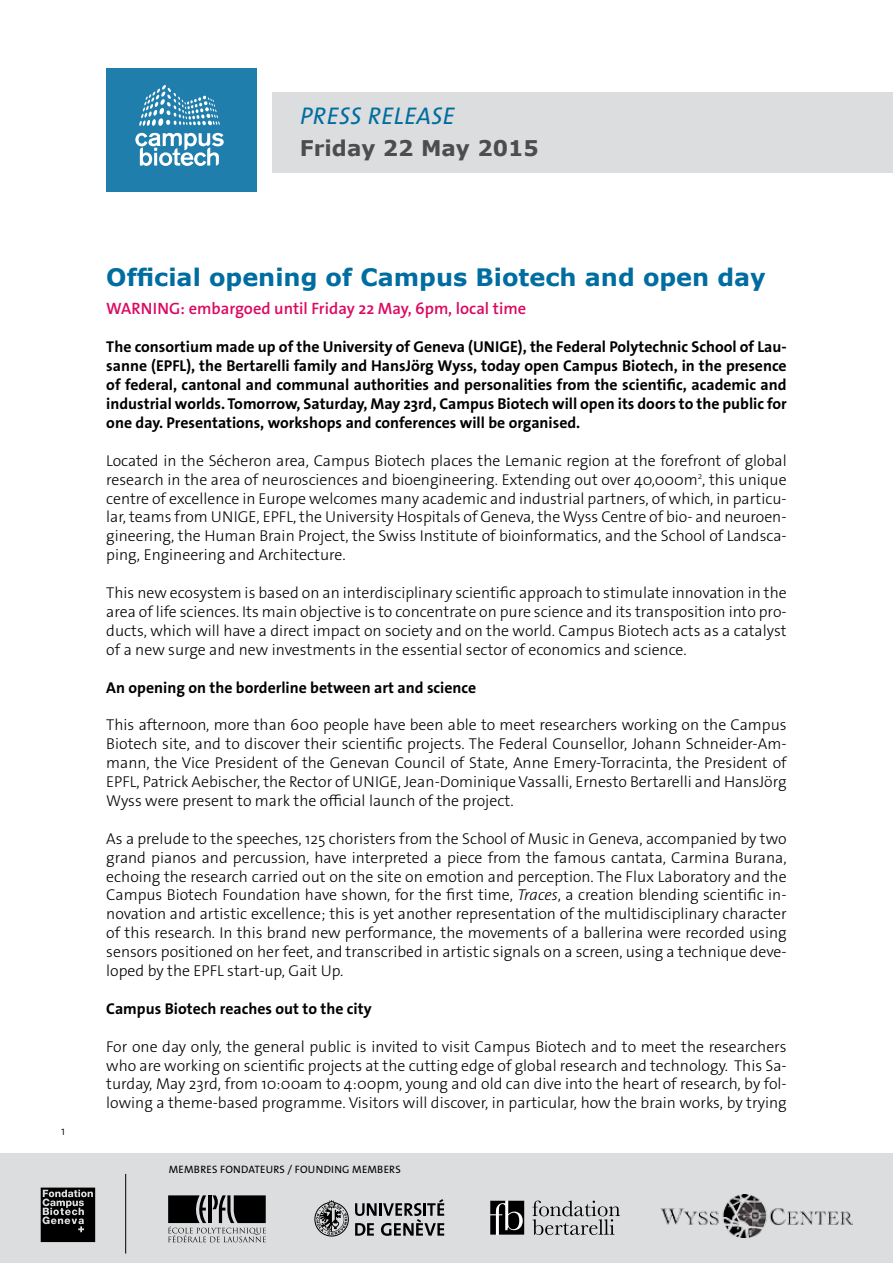
<style>
.page{position:relative;width:893px;height:1263px;background:#fff}
.page>*{position:absolute;margin:0;border:0;box-sizing:border-box;transform-origin:0 0}
.t1{font:italic 24.3px "The Sans Os F";letter-spacing:.02em;color:#006da0}
.t2{font:700 24px "Verdana";color:#006da0}
.t3{font:700 21.6px "Verdana";color:#4d4d4f}
.t4{font:600 16.5px "The Sans Os F";color:#db0962}
.t5{font:300 15.75px/18.9px "The Sans Os F";color:#000;text-align:justify}
.t6{font:700 15.75px/18.9px "The Sans Os F";color:#000;text-align:justify}
.t7{font:300 12px "The Sans Os F";color:#000}
.t8{font:10.8px "The Sans Os F";letter-spacing:.02em;color:#000}
.s1{font-style:italic}
</style>
<div class="page">
<div style="left:0;top:1153px;width:893px;height:110px;background:#dcddde"></div>
<svg style="left:168px;top:1195px;width:98px;height:47px"></svg>
<svg style="left:41px;top:1187px;width:54px;height:55px;background:#303030"></svg>
<svg style="left:532px;top:1200px;width:88px;height:35px"></svg>
<svg style="left:490px;top:1201px;width:34px;height:34px"></svg>
<svg style="left:314px;top:1200px;width:35px;height:36px"></svg>
<svg style="left:355px;top:1199px;width:89px;height:37px"></svg>
<img style="left:661px;top:1194px;width:191px;height:43px">
<hr style="left:125px;top:1174px;width:1px;height:79px;background:#000">
<div style="left:106px;top:68px;width:151px;height:123px;background:#1f7eab"></div>
<div style="left:272px;top:93px;width:621px;height:80px;background:#dcddde"></div>
<svg style="left:139px;top:85px;width:81px;height:41px"></svg>
<svg style="left:135px;top:133px;width:89px;height:33px"></svg>
<h1 class="t1" style="left:300px;top:101px;width:156px">PRESS RELEASE</h1>
<h3 class="t3" style="left:300px;top:133px;width:241px">Friday 22 May 2015</h3>
<p class="t7" style="left:61px;top:1123px;width:6px">1</p>
<h2 class="t2" style="left:106px;top:260px;width:661px">Official opening of Campus Biotech and open day</h2>
<p class="t4" style="left:106px;top:298px;width:421px">WARNING: embargoed until Friday 22 May, 6pm, local time</p>
<p class="t6" style="left:106px;top:338px;width:682px">The consortium made up of the University of Geneva (UNIGE), the Federal Polytechnic School of Lau&shy;sanne (EPFL), the Bertarelli family and HansJörg Wyss, today open Campus Biotech, in the presence of federal, cantonal and communal authorities and personalities from the scientific, academic and industrial worlds. Tomorrow, Saturday, May 23rd, Campus Biotech will open its doors to the public for one day. Presentations, workshops and conferences will be organised.</p>
<p class="t5" style="left:106px;top:451px;width:682px">Located in the Sécheron area, Campus Biotech places the Lemanic region at the forefront of global research in the area of neurosciences and bioengineering. Extending out over 40,000m<sup>2</sup>, this unique centre of excellence in Europe welcomes many academic and industrial partners, of which, in particu&shy;lar, teams from UNIGE, EPFL, the University Hospitals of Geneva, the Wyss Centre of bio- and neuroen&shy;gineering, the Human Brain Project, the Swiss Institute of bioinformatics, and the School of Landsca&shy;ping, Engineering and Architecture.</p>
<p class="t5" style="left:106px;top:583px;width:682px">This new ecosystem is based on an interdisciplinary scientific approach to stimulate innovation in the area of life sciences. Its main objective is to concentrate on pure science and its transposition into pro&shy;ducts, which will have a direct impact on society and on the world. Campus Biotech acts as a catalyst of a new surge and new investments in the essential sector of economics and science.</p>
<p class="t6" style="left:106px;top:678px;width:371px">An opening on the borderline between art and science</p>
<p class="t5" style="left:106px;top:716px;width:682px">This afternoon, more than 600 people have been able to meet researchers working on the Campus Biotech site, and to discover their scientific projects. The Federal Counsellor, Johann Schneider-Am&shy;mann, the Vice President of the Genevan Council of State, Anne Emery-Torracinta, the President of EPFL, Patrick Aebischer, the Rector of UNIGE, Jean-Dominique Vassalli, Ernesto Bertarelli and HansJörg Wyss were present to mark the official launch of the project.</p>
<p class="t5" style="left:106px;top:829px;width:682px">As a prelude to the speeches, 125 choristers from the School of Music in Geneva, accompanied by two grand pianos and percussion, have interpreted a piece from the famous cantata, Carmina Burana, echoing the research carried out on the site on emotion and perception. The Flux Laboratory and the Campus Biotech Foundation have shown, for the first time, <span class="s1">Traces</span>, a creation blending scientific in&shy;novation and artistic excellence; this is yet another representation of the multidisciplinary character of this research. In this brand new performance, the movements of a ballerina were recorded using sensors positioned on her feet, and transcribed in artistic signals on a screen, using a technique deve&shy;loped by the EPFL start-up, Gait Up.</p>
<p class="t6" style="left:106px;top:999px;width:267px">Campus Biotech reaches out to the city</p>
<p class="t5" style="left:106px;top:1037px;width:682px">For one day only, the general public is invited to visit Campus Biotech and to meet the researchers who are working on scientific projects at the cutting edge of global research and technology. This Sa&shy;turday, May 23rd, from 10:00am to 4:00pm, young and old can dive into the heart of research, by fol&shy;lowing a theme-based programme. Visitors will discover, in particular, how the brain works, by trying</p>
<p class="t8" style="left:169px;top:1162px;width:233px">MEMBRES FONDATEURS / FOUNDING MEMBERS</p>
</div>
